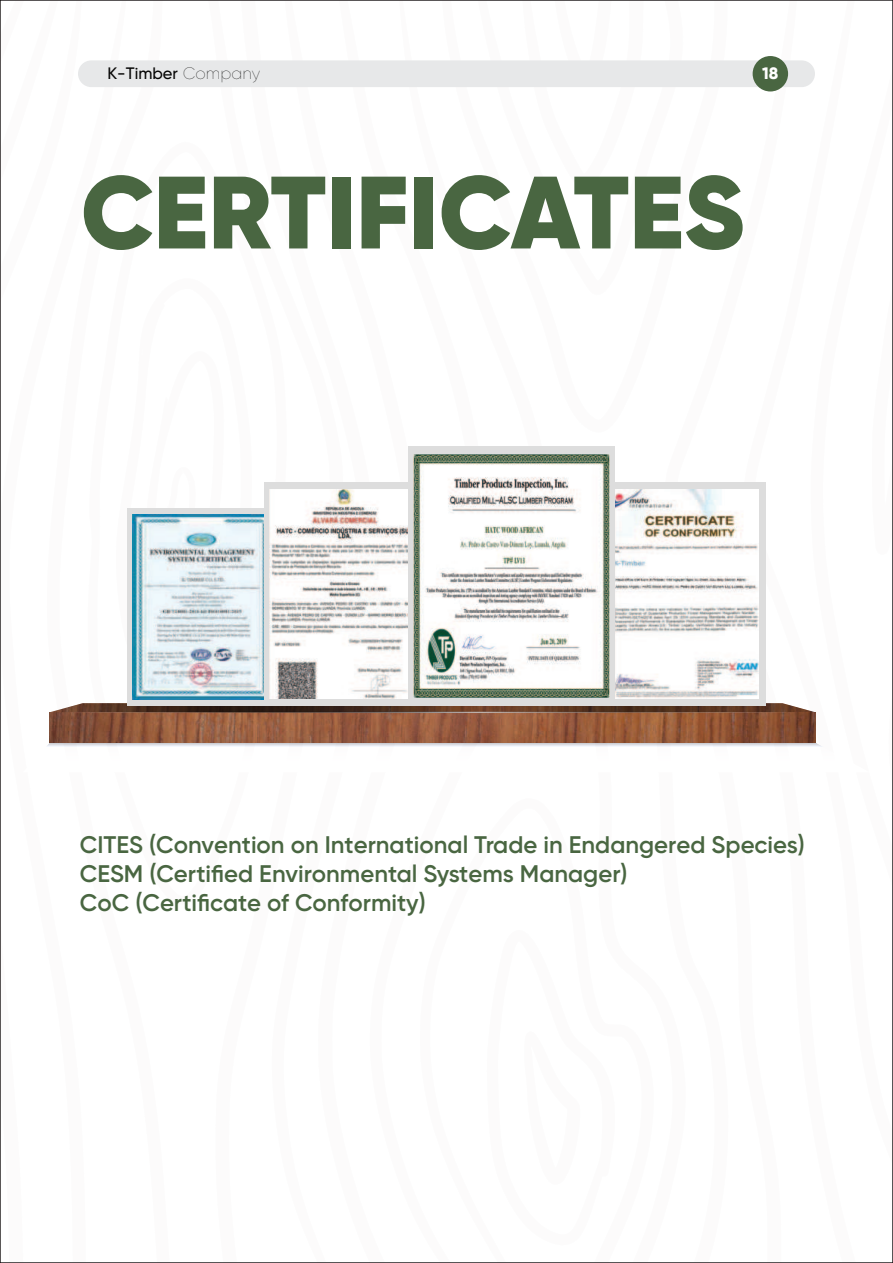
<style>
.page{position:relative;width:893px;height:1263px;background:#fff}
.page>*{position:absolute;margin:0;border:0;box-sizing:border-box;transform-origin:0 0}
.t1{font:800 102.6px "SVN Gilroy";color:#496641}
.t2{font:600 24px/28.8px "SVN Gilroy";color:#496641}
.t3{font:500 16.5px "SVN Gilroy";color:#050504}
.t4{font:16.5px "SVN Gilroy X Bold";color:#fff}
.s1{font-weight:100}
</style>
<div class="page">
<svg style="left:0;top:0;width:126px;height:1263px"></svg>
<svg style="left:892px;top:65px;width:1px;height:824px"></svg>
<svg style="left:892px;top:284px;width:1px;height:271px"></svg>
<svg style="left:892px;top:689px;width:1px;height:102px"></svg>
<svg style="left:0;top:0;width:82px;height:303px"></svg>
<svg style="left:0;top:904px;width:24px;height:359px"></svg>
<svg style="left:522px;top:0;width:122px;height:1px"></svg>
<svg style="left:22px;top:742px;width:800px;height:31px"></svg>
<img style="left:50px;top:713px;width:765px;height:29px">
<svg style="left:50px;top:703px;width:765px;height:10px;background:#604233"></svg>
<div style="left:604px;top:482px;width:162px;height:224px;background:#ddd"></div>
<img style="left:615px;top:489px;width:144px;height:209px">
<div style="left:127px;top:508px;width:151px;height:198px;background:#ddd"></div>
<img style="left:132px;top:515px;width:132px;height:184px">
<div style="left:264px;top:482px;width:162px;height:224px;background:#ddd"></div>
<img style="left:269px;top:489px;width:139px;height:209px">
<svg style="left:408px;top:446px;width:207px;height:260px;fill:#ddd"></svg>
<img style="left:414px;top:455px;width:195px;height:242px">
<div style="left:78px;top:60px;width:737px;height:27px;background:#e7e8e9;border-radius:13px"></div>
<div style="left:753px;top:56px;width:35px;height:35px;background:#496641;border-radius:50%"></div>
<p class="t3" style="left:107px;top:64px;width:154px">K-Timber <span class="s1">Company</span></p>
<p class="t4" style="left:762px;top:64px;width:18px">18</p>
<h1 class="t1" style="left:81px;top:166px;width:665px">CERTIFICATES</h1>
<p class="t2" style="left:80px;top:832px;width:726px">CITES (Convention on International Trade in Endangered Species)<br>CESM (Certified Environmental Systems Manager)<br>CoC (Certificate of Conformity)</p>
</div>
